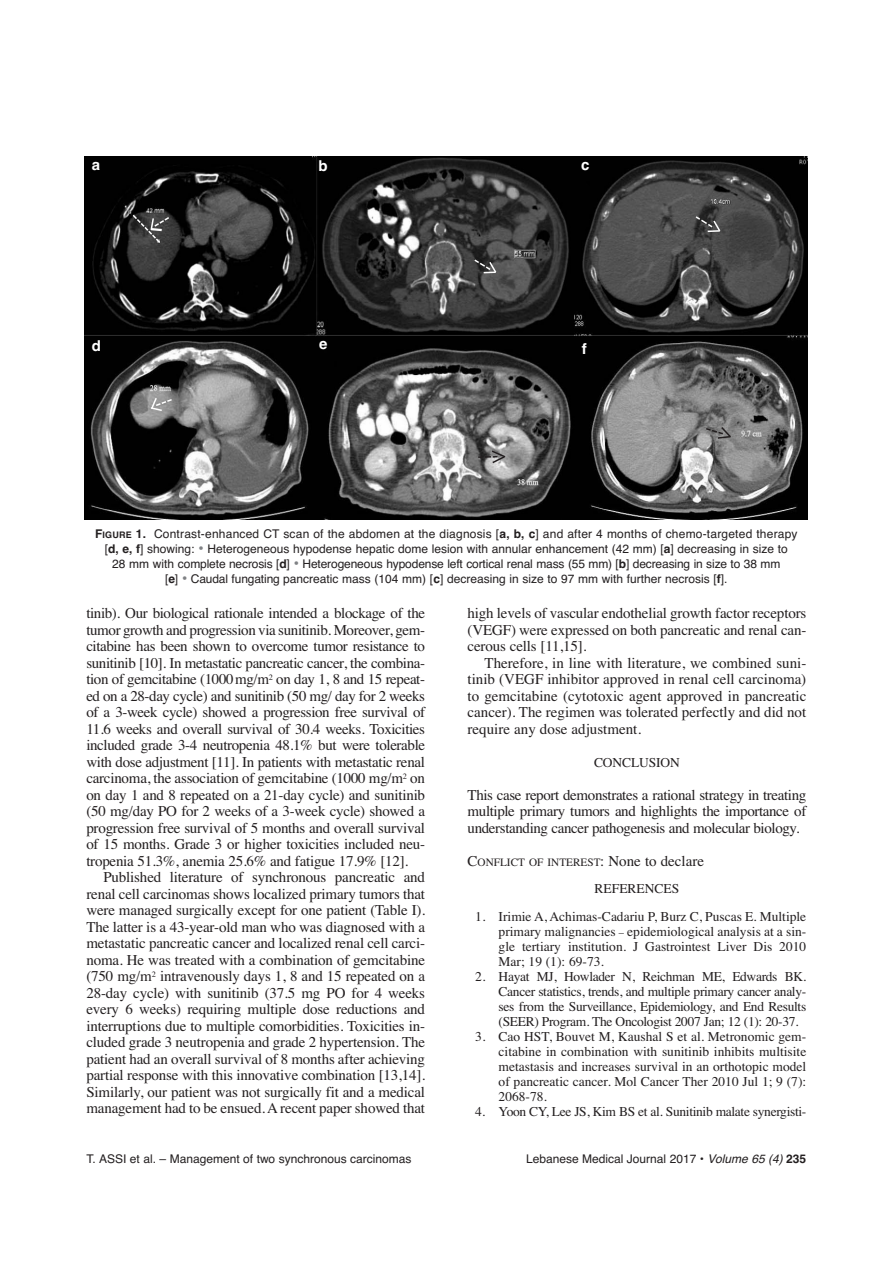
<style>
.page{position:relative;width:893px;height:1263px;background:#fff}
.page>*{position:absolute;margin:0;border:0;box-sizing:border-box;transform-origin:0 0}
.t1{font:15px/16.5px "Times";letter-spacing:-.01em;color:#231f20;text-align:justify}
.t2{font:700 15px "Helvetica";color:#fff}
.t3{font:13.5px/15px "Times";color:#231f20;text-align:justify}
.t4{font:13.5px "Times";letter-spacing:-.025em;color:#231f20}
.t5{font:12px/15px "Helvetica";color:#231f20;text-align:center}
.t6{font:11.25px "Times";color:#231f20}
.s1{font-weight:700}
.s2{font-weight:700;font-size:9px}
.s3{font-size:16.5px;color:#808285}
.s4{font-size:15px}
.s5{font-size:10.5px}
.s6{font-style:italic}
</style>
<div class="page">
<img style="left:85px;top:156px;width:723px;height:363px">
<svg style="left:694px;top:215px;width:28px;height:18px"></svg>
<svg style="left:473px;top:258px;width:25px;height:16px"></svg>
<svg style="left:478px;top:449px;width:29px;height:16px"></svg>
<svg style="left:704px;top:425px;width:28px;height:15px"></svg>
<svg style="left:149px;top:396px;width:24px;height:16px"></svg>
<svg style="left:131px;top:213px;width:40px;height:32px"></svg>
<p class="t2" style="left:92px;top:159px;width:10px">a</p>
<p class="t2" style="left:318px;top:160px;width:11px">b</p>
<p class="t2" style="left:581px;top:159px;width:10px">c</p>
<p class="t2" style="left:92px;top:341px;width:11px">d</p>
<p class="t2" style="left:319px;top:339px;width:10px">e</p>
<p class="t2" style="left:582px;top:343px;width:6px">f</p>
<p class="t5" style="left:95px;top:527px;width:704px"><span class="s1">F</span><span class="s2">IGURE</span> <span class="s1">1.</span> Contrast-enhanced CT scan of the abdomen at the diagnosis [<span class="s1">a, b, c</span>] and after 4 months of chemo-targeted therapy [<span class="s1">d, e, f</span>] showing: <span class="s3">•</span> Heterogeneous hypodense hepatic dome lesion with annular enhancement (42 mm) [<span class="s1">a</span>] decreasing in size to<br>28 mm with complete necrosis [<span class="s1">d</span>] <span class="s3">•</span> Heterogeneous hypodense left cortical renal mass (55 mm) [<span class="s1">b</span>] decreasing in size to 38 mm<br>[<span class="s1">e</span>] <span class="s3">•</span> Caudal fungating pancreatic mass (104 mm) [<span class="s1">c</span>] decreasing in size to 97 mm with further necrosis [<span class="s1">f</span>].</p>
<p class="t1" style="left:86px;top:606px;width:340px">tinib). Our biological rationale intended a blockage of the tumor growth and progression via sunitinib. Moreover, gem&shy;citabine has been shown to overcome tumor resistance to sunitinib [10]. In metastatic pancreatic cancer, the combina&shy;tion of gemcitabine (1000mg/m<sup>2</sup> on day 1, 8 and 15 repeat&shy;ed on a 28-day cycle) and sunitinib (50 mg/ day for 2 weeks of a 3-week cycle) showed a progression free survival of 11.6 weeks and overall survival of 30.4 weeks. Toxicities included grade 3-4 neutropenia 48.1% but were tolerable with dose adjustment [11]. In patients with metastatic renal carcinoma, the association of gemcitabine (1000 mg/m<sup>2</sup> on on day 1 and 8 repeated on a 21-day cycle) and sunitinib (50 mg/day PO for 2 weeks of a 3-week cycle) showed a progression free survival of 5 months and overall survival of 15 months. Grade 3 or higher toxicities included neu&shy;tropenia 51.3%, anemia 25.6% and fatigue 17.9% [12].</p>
<p class="t1" style="left:86px;top:870px;width:340px;text-indent:17px">Published literature of synchronous pancreatic and renal cell carcinomas shows localized primary tumors that were managed surgically except for one patient (Table I).<br>The latter is a 43-year-old man who was diagnosed with a metastatic pancreatic cancer and localized renal cell carci&shy;noma. He was treated with a combination of gemcitabine (750 mg/m<sup>2</sup> intravenously days 1, 8 and 15 repeated on a 28-day cycle) with sunitinib (37.5 mg PO for 4 weeks every 6 weeks) requiring multiple dose reductions and interruptions due to multiple comorbidities. Toxicities in&shy;cluded grade 3 neutropenia and grade 2 hypertension. The patient had an overall survival of 8 months after achieving partial response with this innovative combination [13,14].<br>Similarly, our patient was not surgically fit and a medical management had to be ensued. A recent paper showed that</p>
<p class="t1" style="left:468px;top:606px;width:340px">high levels of vascular endothelial growth factor receptors (VEGF) were expressed on both pancreatic and renal can&shy;cerous cells [11,15].</p>
<p class="t1" style="left:468px;top:656px;width:340px;text-indent:17px">Therefore, in line with literature, we combined suni&shy;tinib (VEGF inhibitor approved in renal cell carcinoma) to gemcitabine (cytotoxic agent approved in pancreatic cancer). The regimen was tolerated perfectly and did not require any dose adjustment.</p>
<p class="t3" style="left:594px;top:756px;width:87px">CONCLUSION</p>
<p class="t1" style="left:468px;top:788px;width:340px">This case report demonstrates a rational strategy in treating multiple primary tumors and highlights the importance of understanding cancer pathogenesis and molecular biology.</p>
<p class="t6" style="left:468px;top:858px;width:238px"><span class="s4">C</span>ONFLICT OF INTEREST<span class="s4">: None to declare</span></p>
<p class="t3" style="left:594px;top:882px;width:86px">REFERENCES</p>
<p class="t3" style="left:499px;top:910px;width:309px;text-indent:-23px">1. Irimie A, Achimas-Cadariu P, Burz C, Puscas E. Multiple primary malignancies <span class="s5">–</span> epidemiological analysis at a sin&shy;gle tertiary institution. J Gastrointest Liver Dis 2010<br>Mar; 19 (1): 69-73.</p>
<p class="t3" style="left:499px;top:970px;width:309px;text-indent:-23px">2. Hayat MJ, Howlader N, Reichman ME, Edwards BK.<br>Cancer statistics, trends, and multiple primary cancer analy&shy;ses from the Surveillance, Epidemiology, and End Results (SEER) Program. The Oncologist 2007 Jan; 12 (1): 20-37.</p>
<p class="t3" style="left:499px;top:1030px;width:309px;text-indent:-23px">3. Cao HST, Bouvet M, Kaushal S et al. Metronomic gem&shy;citabine in combination with sunitinib inhibits multisite metastasis and increases survival in an orthotopic model of pancreatic cancer. Mol Cancer Ther 2010 Jul 1; 9 (7):<br>2068-78.</p>
<p class="t4" style="left:475px;top:1107px;width:333px">4. Yoon CY, Lee JS, Kim BS et al. Sunitinib malate synergisti-</p>
<p class="t5" style="left:86px;top:1152px;width:327px">T. ASSI et al. – Management of two synchronous carcinomas</p>
<p class="t5" style="left:526px;top:1152px;width:282px">Lebanese Medical Journal 2017 • <span class="s6">Volume 65 (4)</span> <span class="s1">235</span></p>
</div>
